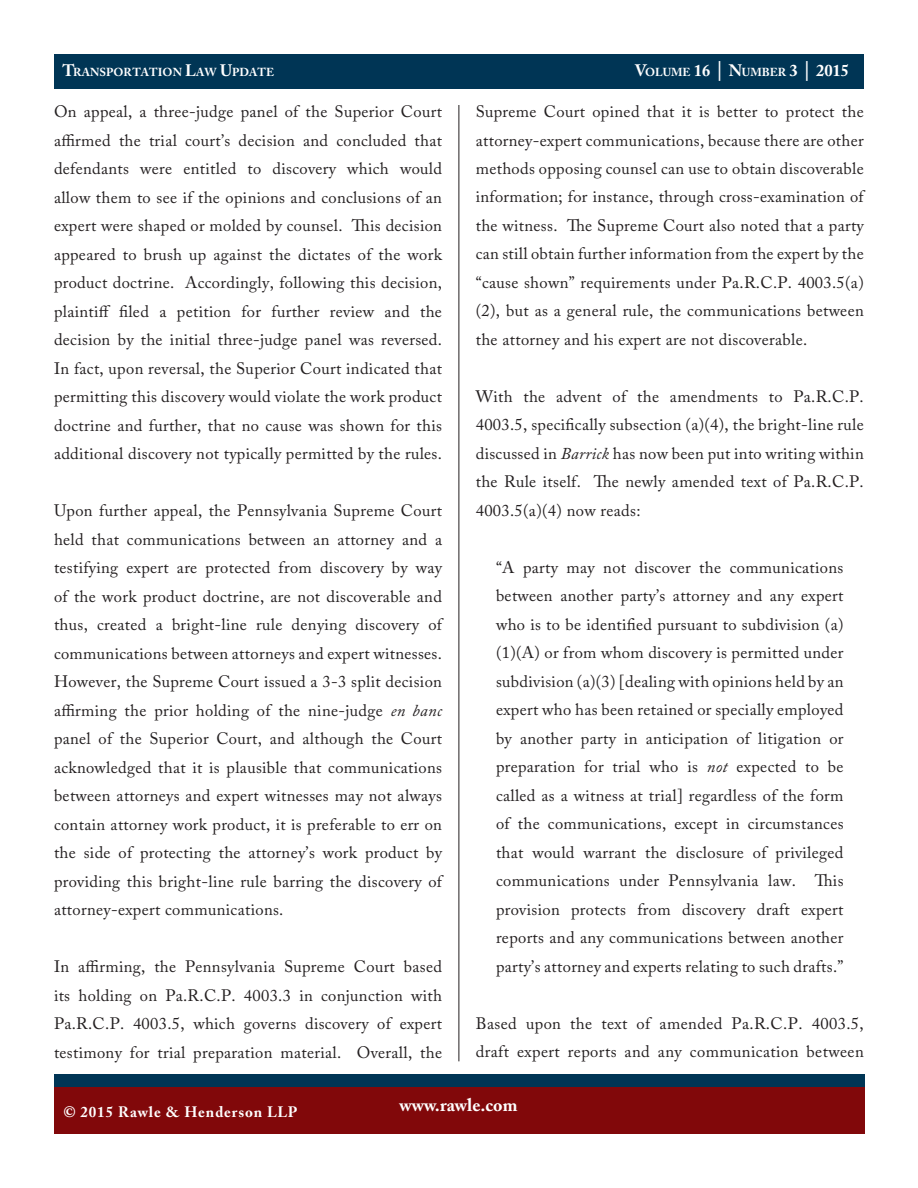
<style>
.page{position:relative;width:918px;height:1188px;background:#fff}
.page>*{position:absolute;margin:0;border:0;box-sizing:border-box;transform-origin:0 0}
.t1{font:700 18px "Adobe Caslon Pro";color:#fff}
.t2{font:16.5px/28.5px "Adobe Caslon Pro";letter-spacing:.02em;color:#231f20;text-align:justify}
.t3{font:700 15px "Adobe Caslon Pro";letter-spacing:.06em;color:#fff}
.t4{font:700 11.55px "Adobe Caslon Pro";color:#fff}
.s1{font-size:16.5px}
.s2{font-family:"Garamond";font-size:16.5px}
.s3{font-style:italic}
</style>
<div class="page">
<hr style="left:459px;top:105px;width:1px;height:956px;background:#231f20">
<div style="left:54px;top:54px;width:810px;height:35px;background:#003555"></div>
<div style="left:54px;top:1087px;width:811px;height:47px;background:#81080a"></div>
<div style="left:54px;top:1074px;width:811px;height:13px;background:#003555"></div>
<p class="t4" style="left:62px;top:66px;width:213px"><span class="s1">T</span>RANSPORTATION <span class="s1">L</span>AW <span class="s1">U</span>PDATE</p>
<p class="t4" style="left:635px;top:66px;width:215px"><span class="s1">V</span>OLUME <span class="s1">16</span> <span class="s2">│</span> <span class="s1">N</span>UMBER <span class="s1">3</span> <span class="s2">│</span> <span class="s1">2015</span></p>
<p class="t1" style="left:64px;top:58px;width:123px">Rawle’s Reports</p>
<p class="t2" style="left:54px;top:97px;width:390px">On appeal, a three-judge panel of the Superior Court affirmed the trial court’s decision and concluded that defendants were entitled to discovery which would allow them to see if the opinions and conclusions of an expert were shaped or molded by counsel. This decision appeared to brush up against the dictates of the work product doctrine. Accordingly, following this decision, plaintiff filed a petition for further review and the decision by the initial three-judge panel was reversed.<br>In fact, upon reversal, the Superior Court indicated that permitting this discovery would violate the work product doctrine and further, that no cause was shown for this additional discovery not typically permitted by the rules.</p>
<p class="t2" style="left:476px;top:97px;width:390px">Supreme Court opined that it is better to protect the attorney-expert communications, because there are other methods opposing counsel can use to obtain discoverable information; for instance, through cross-examination of the witness. The Supreme Court also noted that a party can still obtain further information from the expert by the “cause shown” requirements under Pa.R.C.P. 4003.5(a) (2), but as a general rule, the communications between the attorney and his expert are not discoverable.</p>
<p class="t2" style="left:476px;top:382px;width:390px">With the advent of the amendments to Pa.R.C.P.<br>4003.5, specifically subsection (a)(4), the bright-line rule discussed in <span class="s3">Barrick</span> has now been put into writing within the Rule itself. The newly amended text of Pa.R.C.P.<br>4003.5(a)(4) now reads:</p>
<p class="t2" style="left:54px;top:496px;width:390px">Upon further appeal, the Pennsylvania Supreme Court held that communications between an attorney and a testifying expert are protected from discovery by way of the work product doctrine, are not discoverable and thus, created a bright-line rule denying discovery of communications between attorneys and expert witnesses.<br>However, the Supreme Court issued a 3-3 split decision affirming the prior holding of the nine-judge <span class="s3">en banc </span>panel of the Superior Court, and although the Court acknowledged that it is plausible that communications between attorneys and expert witnesses may not always contain attorney work product, it is preferable to err on the side of protecting the attorney’s work product by providing this bright-line rule barring the discovery of attorney-expert communications.</p>
<p class="t2" style="left:496px;top:553px;width:349px">“A party may not discover the communications between another party’s attorney and any expert who is to be identified pursuant to subdivision (a) (1)(A) or from whom discovery is permitted under subdivision (a)(3) [dealing with opinions held by an expert who has been retained or specially employed by another party in anticipation of litigation or preparation for trial who is <span class="s3">not</span> expected to be called as a witness at trial] regardless of the form of the communications, except in circumstances that would warrant the disclosure of privileged communications under Pennsylvania law. This provision protects from discovery draft expert reports and any communications between another party’s attorney and experts relating to such drafts.”</p>
<p class="t2" style="left:54px;top:952px;width:390px">In affirming, the Pennsylvania Supreme Court based its holding on Pa.R.C.P. 4003.3 in conjunction with Pa.R.C.P. 4003.5, which governs discovery of expert testimony for trial preparation material. Overall, the</p>
<p class="t2" style="left:476px;top:1009px;width:390px">Based upon the text of amended Pa.R.C.P. 4003.5, draft expert reports and any communication between</p>
<p class="t3" style="left:63px;top:1103px;width:236px">© 2015 Rawle &amp; Henderson LLP</p>
<p class="t1" style="left:400px;top:1094px;width:120px">www.rawle.com</p>
</div>
